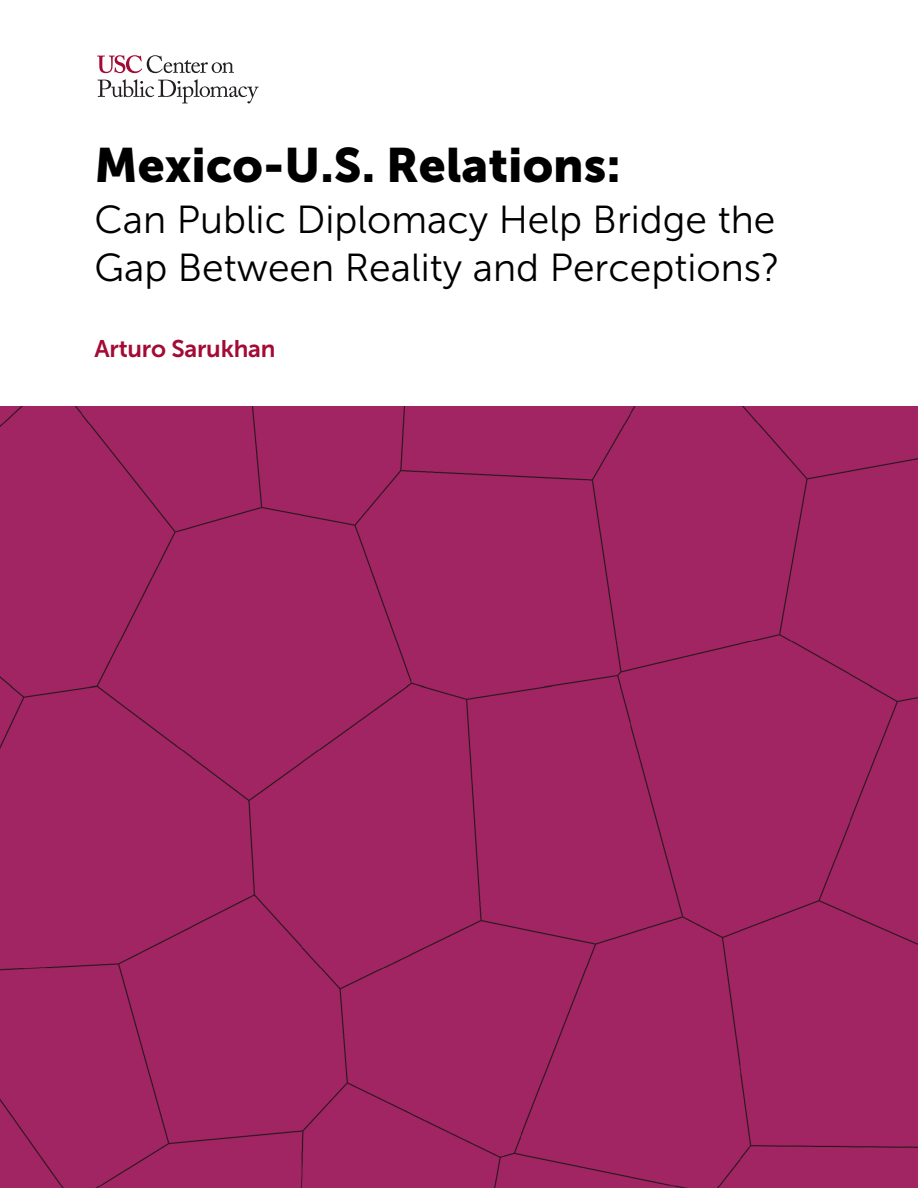
<style>
.page{position:relative;width:918px;height:1188px;background:#fff}
.page>*{position:absolute;margin:0;border:0;box-sizing:border-box;transform-origin:0 0}
.Document_Title_3_Lin{font:48px "Museo Sans 900";color:#000}
.Document_Title_3_Lin-2{font:39px/48.3px "Museo Sans 300";color:#000}
.Document_Title_3_Lin-3{font:24px "Museo Sans 700";letter-spacing:-.01em;color:#a30a34}
</style>
<div class="page">
<svg style="left:97px;top:55px;width:137px;height:18px"></svg>
<svg style="left:98px;top:79px;width:161px;height:24px"></svg>
<div style="left:0;top:407px;width:918px;height:781px;background:#a12562"></div>
<p class="Document_Title_3_Lin" style="left:94px;top:138px;width:528px">Mexico-U.S. Relations:</p>
<p class="Document_Title_3_Lin-2" style="left:94px;top:196px;width:687px">Can Public Diplomacy Help Bridge the<br>Gap Between Reality and Perceptions?</p>
<p class="Document_Title_3_Lin-3" style="left:94px;top:335px;width:182px">Arturo Sarukhan</p>
</div>
